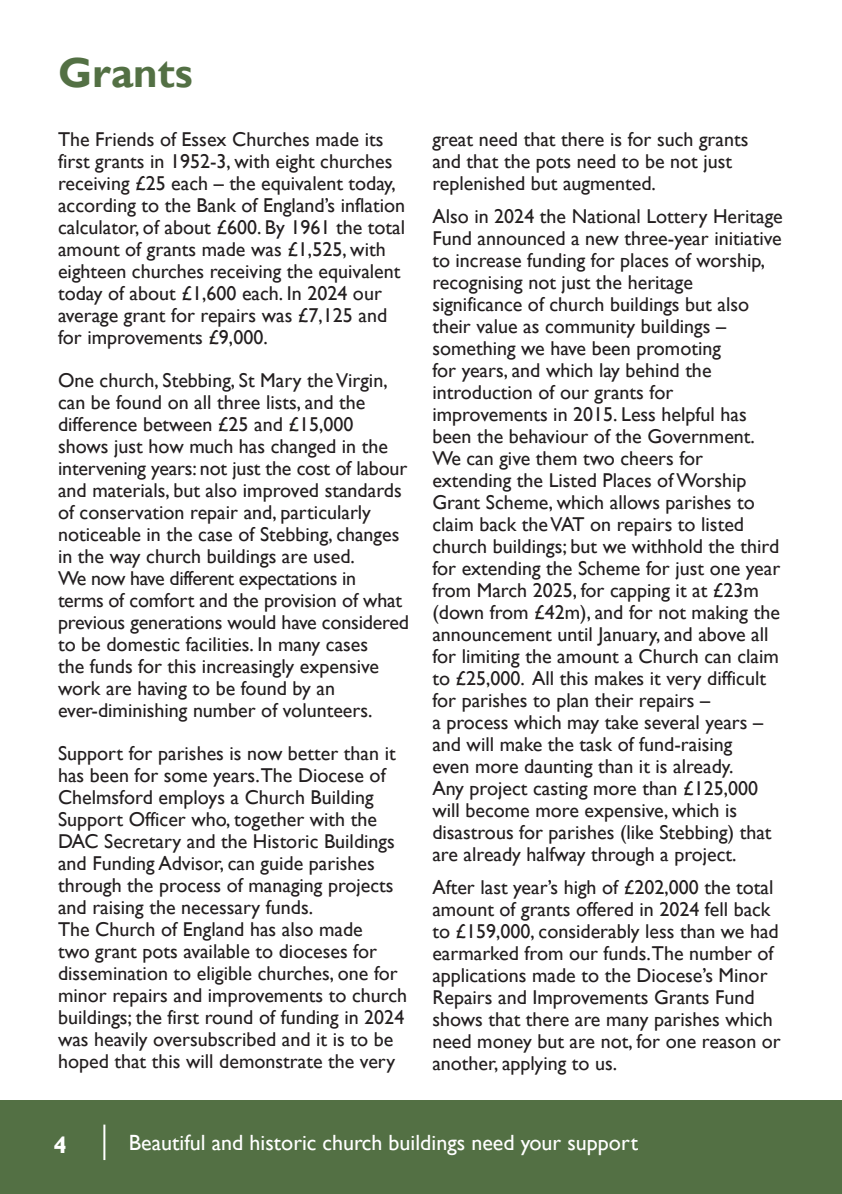
<style>
.page{position:relative;width:842px;height:1194px;background:#fff}
.page>*{position:absolute;margin:0;border:0;box-sizing:border-box;transform-origin:0 0}
.t1{font:700 42px "Gill Sans";color:#537044}
.t2{font:700 24px "Gill Sans";color:#fff}
.t3{font:22px "Gill Sans";color:#fff}
.t4{font:20px/22px "Gill Sans";color:#231f20}
</style>
<div class="page">
<div style="left:0;top:1100px;width:842px;height:93px;background:#537044"></div>
<hr style="left:103px;top:1124px;width:2px;height:35px;background:#fff">
<p class="t1" style="left:58px;top:48px;width:136px">Grants</p>
<p class="t4" style="left:58px;top:128px;width:349px">The Friends of Essex Churches made its first grants in 1952-3, with eight churches receiving £25 each – the equivalent today, according to the Bank of England’s inflation calculator, of about £600. By 1961 the total amount of grants made was £1,525, with eighteen churches receiving the equivalent today of about £1,600 each. In 2024 our average grant for repairs was £7,125 and for improvements £9,000.</p>
<p class="t4" style="left:58px;top:369px;width:352px">One church, Stebbing, St Mary the Virgin, can be found on all three lists, and the difference between £25 and £15,000 shows just how much has changed in the intervening years: not just the cost of labour and materials, but also improved standards of conservation repair and, particularly noticeable in the case of Stebbing, changes in the way church buildings are used.<br>We now have different expectations in<br>terms of comfort and the provision of what previous generations would have considered to be domestic facilities. In many cases<br>the funds for this increasingly expensive work are having to be found by an ever-diminishing number of volunteers.</p>
<p class="t4" style="left:58px;top:742px;width:350px">Support for parishes is now better than it has been for some years.The Diocese of Chelmsford employs a Church Building Support Officer who, together with the DAC Secretary and the Historic Buildings and Funding Advisor, can guide parishes through the process of managing projects and raising the necessary funds.<br>The Church of England has also made<br>two grant pots available to dioceses for dissemination to eligible churches, one for minor repairs and improvements to church buildings; the first round of funding in 2024 was heavily oversubscribed and it is to be hoped that this will demonstrate the very</p>
<p class="t4" style="left:432px;top:128px;width:317px">great need that there is for such grants and that the pots need to be not just replenished but augmented.</p>
<p class="t4" style="left:432px;top:205px;width:352px">Also in 2024 the National Lottery Heritage Fund announced a new three-year initiative to increase funding for places of worship, recognising not just the heritage significance of church buildings but also their value as community buildings – something we have been promoting<br>for years, and which lay behind the introduction of our grants for improvements in 2015. Less helpful has been the behaviour of the Government.<br>We can give them two cheers for extending the Listed Places of Worship Grant Scheme, which allows parishes to claim back the VAT on repairs to listed church buildings; but we withhold the third for extending the Scheme for just one year from March 2025, for capping it at £23m (down from £42m), and for not making the announcement until January, and above all for limiting the amount a Church can claim to £25,000. All this makes it very difficult for parishes to plan their repairs –<br>a process which may take several years – and will make the task of fund-raising<br>even more daunting than it is already.<br>Any project casting more than £125,000 will become more expensive, which is disastrous for parishes (like Stebbing) that are already halfway through a project.</p>
<p class="t4" style="left:432px;top:876px;width:350px">After last year’s high of £202,000 the total amount of grants offered in 2024 fell back to £159,000, considerably less than we had earmarked from our funds.The number of applications made to the Diocese’s Minor Repairs and Improvements Grants Fund shows that there are many parishes which need money but are not, for one reason or another, applying to us.</p>
<p class="t2" style="left:54px;top:1129px;width:15px">4</p>
<p class="t3" style="left:129px;top:1129px;width:510px">Beautiful and historic church buildings need your support</p>
</div>
